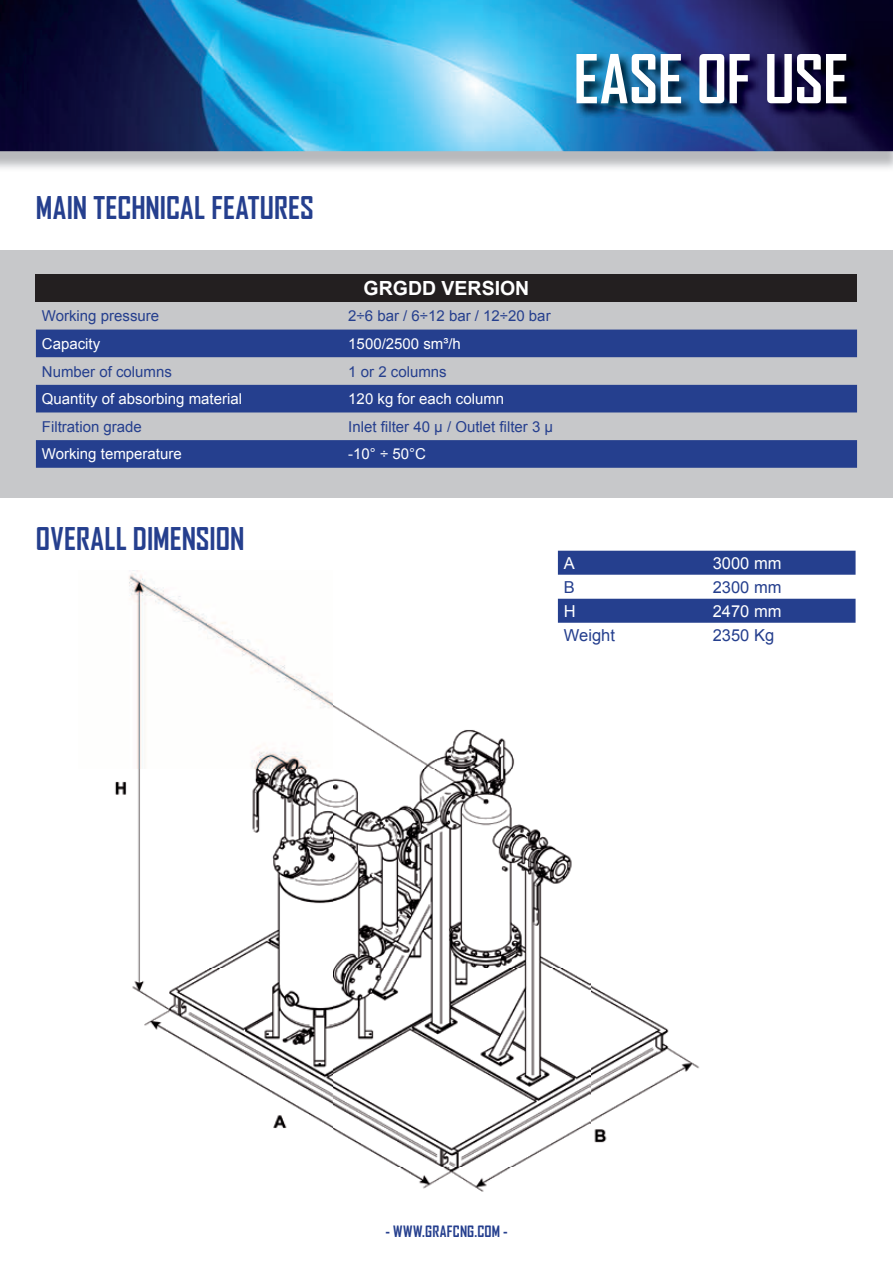
<style>
.page{position:relative;width:893px;height:1263px;background:#fff}
.page>*{position:absolute;margin:0;border:0;box-sizing:border-box;transform-origin:0 0}
.t1{font:700 64.5px "Agency FB";letter-spacing:-.01em;color:#fff}
.t2{font:700 30px "Agency FB";letter-spacing:.005em;color:#253f8e}
.t3{font:700 19.5px "Arial";color:#fff}
.t4{font:16.5px "Arial";color:#253f8e}
.t5{font:16.5px "Arial";color:#fff}
.t6{font:15px "Arial";color:#253f8e}
.t7{font:15px "Arial";color:#fff}
.t8{font:700 15px "Agency FB";letter-spacing:.015em;color:#253f8e}
</style>
<div class="page">
<img style="left:0;top:0;width:893px;height:169px">
<div style="left:0;top:250px;width:893px;height:247px;background:#c7c8ca"></div>
<img style="left:575px;top:52px;width:286px;height:66px">
<img style="left:115px;top:571px;width:628px;height:621px">
<div style="left:36px;top:274px;width:821px;height:28px;background:#231f20"></div>
<svg style="left:36px;top:330px;width:821px;height:138px;fill:#253f8e"></svg>
<div style="left:558px;top:551px;width:297px;height:24px;background:#253f8e"></div>
<div style="left:558px;top:599px;width:297px;height:24px;background:#253f8e"></div>
<h1 class="t1" style="left:573px;top:39px;width:276px">EASE OF USE</h1>
<h2 class="t2" style="left:36px;top:189px;width:279px">MAIN TECHNICAL FEATURES</h2>
<h3 class="t3" style="left:364px;top:275px;width:167px">GRGDD VERSION</h3>
<p class="t6" style="left:42px;top:306px;width:119px">Working pressure</p>
<p class="t6" style="left:348px;top:306px;width:204px">2÷6 bar / 6÷12 bar / 12÷20 bar</p>
<p class="t7" style="left:42px;top:334px;width:60px">Capacity</p>
<p class="t7" style="left:348px;top:334px;width:114px">1500/2500 sm³/h</p>
<p class="t6" style="left:42px;top:361px;width:132px">Number of columns</p>
<p class="t6" style="left:348px;top:361px;width:100px">1 or 2 columns</p>
<p class="t7" style="left:42px;top:389px;width:202px">Quantity of absorbing material</p>
<p class="t7" style="left:348px;top:389px;width:157px">120 kg for each column</p>
<p class="t6" style="left:42px;top:417px;width:102px">Filtration grade</p>
<p class="t6" style="left:348px;top:417px;width:206px">Inlet filter 40 µ / Outlet filter 3 µ</p>
<p class="t7" style="left:42px;top:444px;width:141px">Working temperature</p>
<p class="t7" style="left:348px;top:444px;width:79px">-10° ÷ 50°C</p>
<h2 class="t2" style="left:36px;top:520px;width:210px">OVERALL DIMENSION</h2>
<p class="t5" style="left:564px;top:552px;width:13px">A</p>
<p class="t5" style="left:713px;top:552px;width:70px">3000 mm</p>
<p class="t4" style="left:564px;top:576px;width:13px">B</p>
<p class="t4" style="left:713px;top:576px;width:70px">2300 mm</p>
<p class="t5" style="left:564px;top:600px;width:13px">H</p>
<p class="t5" style="left:713px;top:600px;width:70px">2470 mm</p>
<p class="t4" style="left:564px;top:624px;width:53px">Weight</p>
<p class="t4" style="left:713px;top:624px;width:63px">2350 Kg</p>
<p class="t8" style="left:386px;top:1222px;width:124px">- WWW.GRAFCNG.COM -</p>
</div>
